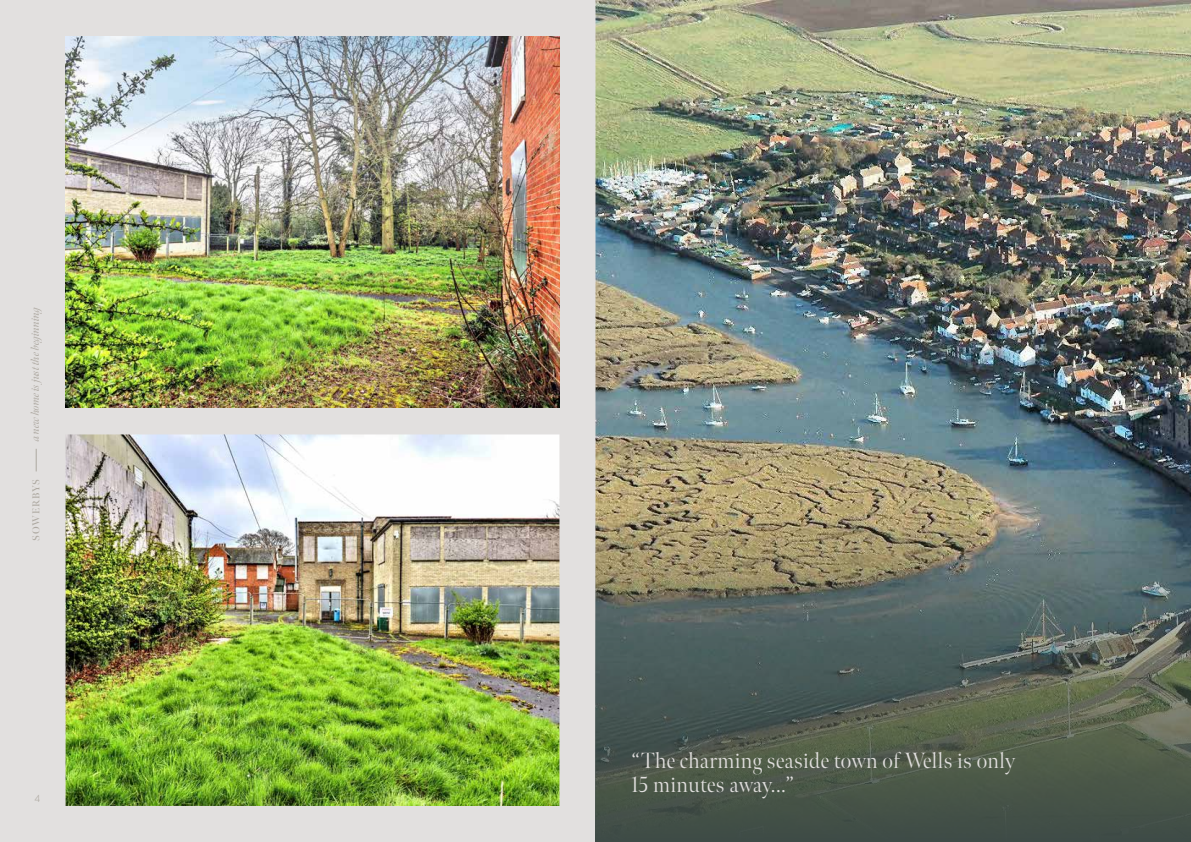
<style>
.page{position:relative;width:1191px;height:842px;background:#fff}
.page>*{position:absolute;margin:0;border:0;box-sizing:border-box;transform-origin:0 0}
.t1{font:300 22px/24px "Meno Banner";letter-spacing:.02em;color:#e1dfde}
.t2{font:italic 11px "Meno Banner";letter-spacing:-.01em;color:#ada8a0}
.t3{font:600 10px "Meno Banner";letter-spacing:.08em;color:#ada8a0}
.t4{font:300 10px "Quasimoda";color:#ada8a0}
</style>
<div class="page">
<div style="left:0;top:0;width:595px;height:842px;background:#e2e0df"></div>
<svg style="left:36px;top:449px;width:1px;height:22px"></svg>
<img style="left:595px;top:0;width:596px;height:499px">
<img style="left:66px;top:434px;width:493px;height:372px">
<img style="left:66px;top:36px;width:493px;height:372px">
<svg style="left:595px;top:499px;width:596px;height:343px;background:#5e675b"></svg>
<p class="t2" style="left:29px;top:441px;width:138px;rotate:-90deg">a new home is just the beginning</p>
<p class="t3" style="left:30px;top:541px;width:63px;rotate:-90deg">SOWERBYS</p>
<p class="t4" style="left:35px;top:791px;width:7px">4</p>
<p class="t1" style="left:631px;top:749px;width:385px">“The charming seaside town of Wells is only<br>15 minutes away...”</p>
</div>
